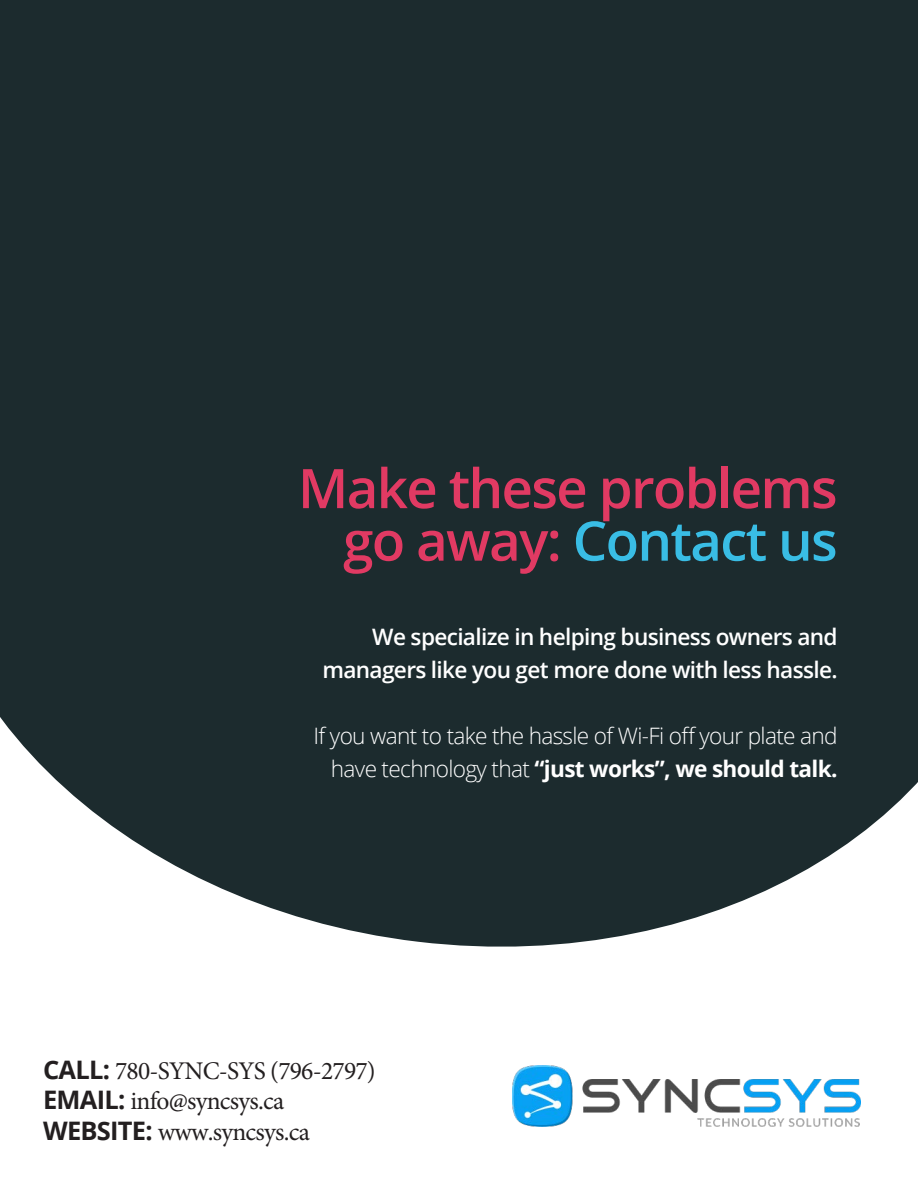
<style>
.page{position:relative;width:918px;height:1188px;background:#fff}
.page>*{position:absolute;margin:0;border:0;box-sizing:border-box;transform-origin:0 0}
.t1{font:600 54.6px/52.5px "Open Sans";letter-spacing:-.03em;color:#e13a63;text-align:right}
.t2{font:25.5px/30.6px "Minion Pro";letter-spacing:-.03em;color:#231f20}
.t3{font:300 22.65px/33px "Open Sans";letter-spacing:-.03em;color:#fff;text-align:right}
.t4{font:600 22.65px/33px "Open Sans";letter-spacing:-.03em;color:#fff;text-align:right}
.s1{color:#39bde5}
.s2{font-weight:700}
.s3{font-family:"Open Sans";font-weight:700}
</style>
<div class="page">
<div style="left:0;top:0;width:918px;height:536px;background:#1c2b2e"></div>
<svg style="left:0;top:536px;width:918px;height:411px;background:#3c494c"></svg>
<img style="left:513px;top:1065px;width:347px;height:61px">
<h1 class="t1" style="left:298px;top:461px;width:541px">Make these problems go away: <span class="s1">Contact us</span></h1>
<p class="t4" style="left:322px;top:620px;width:517px">We specialize in helping business owners and managers like you get more done with less hassle.</p>
<p class="t3" style="left:314px;top:718px;width:526px">If you want to take the hassle of Wi-Fi off your plate and have technology that <span class="s2">“just works”, we should talk.</span></p>
<p class="t2" style="left:43px;top:1055px;width:334px"><span class="s3">CALL:</span> 780-SYNC-SYS (796-2797)<br><span class="s3">EMAIL:</span> info@syncsys.ca<br><span class="s3">WEBSITE:</span> www.syncsys.ca</p>
</div>
